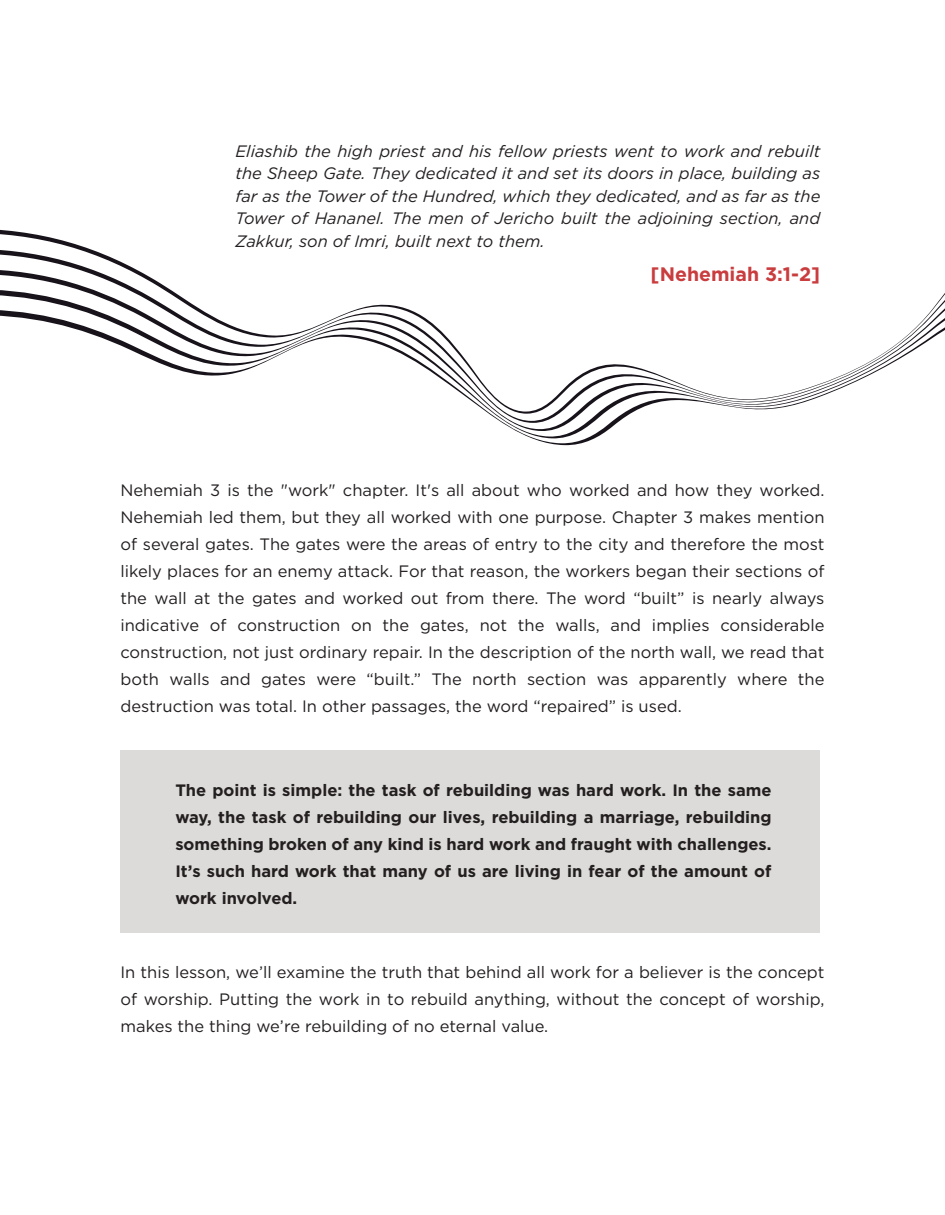
<style>
.page{position:relative;width:945px;height:1215px;background:#fff}
.page>*{position:absolute;margin:0;border:0;box-sizing:border-box;transform-origin:0 0}
.t1{font:700 19.5px "Gotham";color:#c93d3f}
.t2{font:16.5px/27px "Gotham";color:#231f20;text-align:justify}
.t3{font:italic 16.5px/22.5px "Gotham";color:#231f20;text-align:justify}
.t4{font:700 16.5px/27px "Gotham";color:#231f20;text-align:justify}
</style>
<div class="page">
<div style="left:120px;top:750px;width:700px;height:183px;background:#dddbd9"></div>
<svg style="left:0;top:229px;width:945px;height:185px"></svg>
<p class="t3" style="left:236px;top:139px;width:586px">Eliashib the high priest and his fellow priests went to work and rebuilt the Sheep Gate. They dedicated it and set its doors in place, building as far as the Tower of the Hundred, which they dedicated, and as far as the Tower of Hananel. The men of Jericho built the adjoining section, and Zakkur, son of Imri, built next to them.</p>
<p class="t1" style="left:651px;top:262px;width:171px">[Nehemiah 3:1-2]</p>
<p class="t2" style="left:120px;top:476px;width:706px">Nehemiah 3 is the "work" chapter. It's all about who worked and how they worked.<br>Nehemiah led them, but they all worked with one purpose. Chapter 3 makes mention of several gates. The gates were the areas of entry to the city and therefore the most likely places for an enemy attack. For that reason, the workers began their sections of the wall at the gates and worked out from there. The word “built” is nearly always indicative of construction on the gates, not the walls, and implies considerable construction, not just ordinary repair. In the description of the north wall, we read that both walls and gates were “built.” The north section was apparently where the destruction was total. In other passages, the word “repaired” is used.</p>
<p class="t4" style="left:175px;top:776px;width:598px">The point is simple: the task of rebuilding was hard work. In the same way, the task of rebuilding our lives, rebuilding a marriage, rebuilding something broken of any kind is hard work and fraught with challenges.<br>It’s such hard work that many of us are living in fear of the amount of work involved.</p>
<p class="t2" style="left:120px;top:958px;width:706px">In this lesson, we’ll examine the truth that behind all work for a believer is the concept of worship. Putting the work in to rebuild anything, without the concept of worship, makes the thing we’re rebuilding of no eternal value.</p>
</div>
